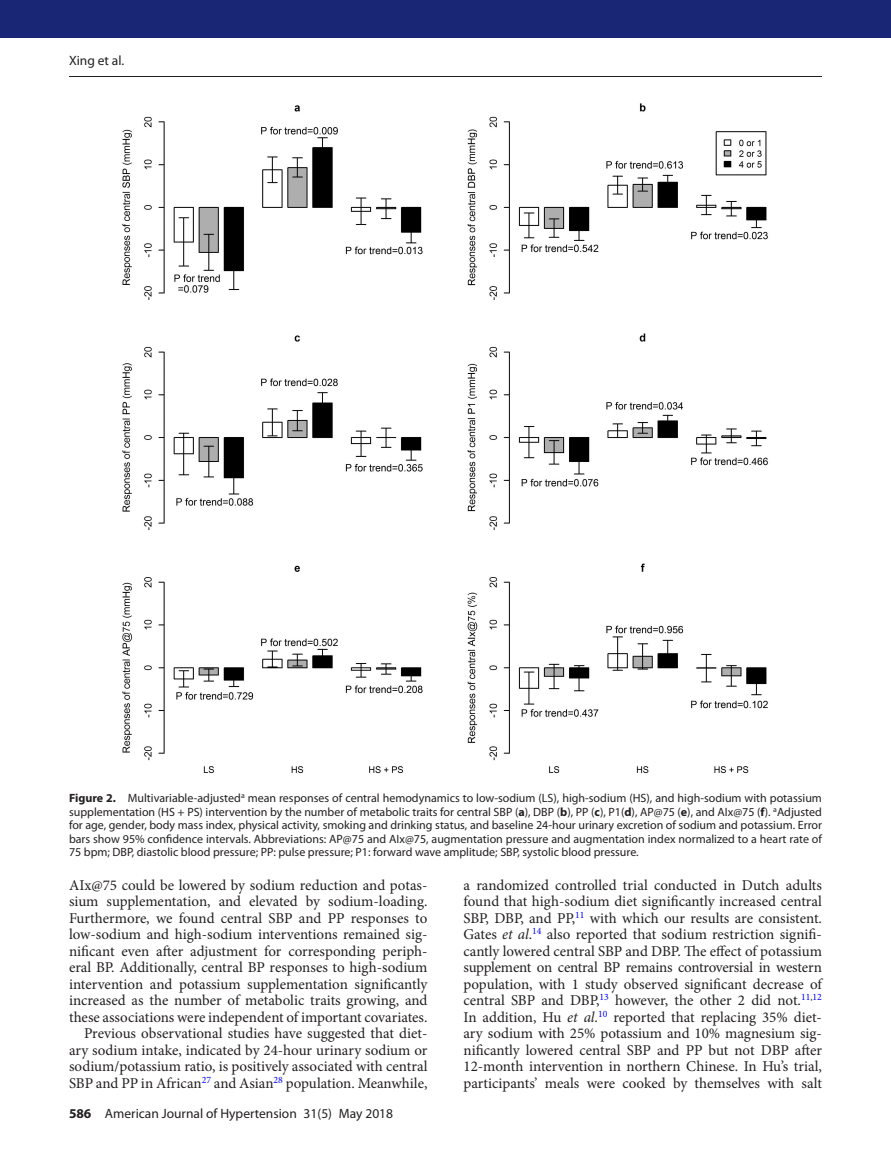
<style>
.page{position:relative;width:891px;height:1175px;background:#fff}
.page>*{position:absolute;margin:0;border:0;box-sizing:border-box;transform-origin:0 0}
.t1{font:15px/16.5px "Minion Pro";color:#231f20;text-align:right}
.t2{font:13.5px "Myriad Pro";color:#231f20}
.t3{font:12px/13.5px "Myriad Pro";color:#231f20;text-align:justify}
.s1{font-weight:700}
.s2{font-style:italic}
</style>
<div class="page">
<hr style="left:69px;top:76px;width:753px;height:1px;background:#231f20">
<div style="left:0;top:0;width:891px;height:38px;background:#192575"></div>
<img style="left:122px;top:103px;width:646px;height:670px">
<p class="t2" style="left:69px;top:52px;width:57px">Xing et al.</p>
<p class="t3" style="left:69px;top:791px;width:754px"><span class="s1">Figure 2.</span> Multivariable-adjusted<sup>a</sup> mean responses of central hemodynamics to low-sodium (LS), high-sodium (HS), and high-sodium with potassium supplementation (HS + PS) intervention by the number of metabolic traits for central SBP (<span class="s1">a</span>), DBP (<span class="s1">b</span>), PP (<span class="s1">c</span>), P1(<span class="s1">d</span>), AP@75 (<span class="s1">e</span>), and AIx@75 (<span class="s1">f</span>). <sup>a</sup>Adjusted for age, gender, body mass index, physical activity, smoking and drinking status, and baseline 24-hour urinary excretion of sodium and potassium. Error bars show 95% confidence intervals. Abbreviations: AP@75 and AIx@75, augmentation pressure and augmentation index normalized to a heart rate of 75 bpm; DBP, diastolic blood pressure; PP: pulse pressure; P1: forward wave amplitude; SBP, systolic blood pressure.</p>
<p class="t1" style="left:69px;top:876px;width:360px">AIx@75 could be lowered by sodium reduction and potas&shy;sium supplementation, and elevated by sodium-loading.<br>Furthermore, we found central SBP and PP responses to low-sodium and high-sodium interventions remained sig&shy;nificant even after adjustment for corresponding periph&shy;eral BP. Additionally, central BP responses to high-sodium intervention and potassium supplementation significantly increased as the number of metabolic traits growing, and these associations were independent of important covariates.<br>Previous observational studies have suggested that diet&shy;ary sodium intake, indicated by 24-hour urinary sodium or sodium/potassium ratio, is positively associated with central SBP and PP in African<sup>27</sup> and Asian<sup>28</sup> population. Meanwhile,</p>
<p class="t1" style="left:463px;top:876px;width:360px;text-align:justify">a randomized controlled trial conducted in Dutch adults found that high-sodium diet significantly increased central SBP, DBP, and PP,<sup>11</sup> with which our results are consistent.<br>Gates <span class="s2">et al</span>.<sup>14</sup> also reported that sodium restriction signifi&shy;cantly lowered central SBP and DBP. The effect of potassium supplement on central BP remains controversial in western population, with 1 study observed significant decrease of central SBP and DBP,<sup>13</sup> however, the other 2 did not.<sup>11</sup><sup>,</sup><sup>12<br></sup>In addition, Hu <span class="s2">et al.</span><sup>10</sup> reported that replacing 35% diet&shy;ary sodium with 25% potassium and 10% magnesium sig&shy;nificantly lowered central SBP and PP but not DBP after 12-month intervention in northern Chinese. In Hu’s trial, participants’ meals were cooked by themselves with salt</p>
<p class="t2" style="left:69px;top:1105px;width:326px"><span class="s1">586</span> American Journal of Hypertension 31(5) May 2018</p>
</div>
